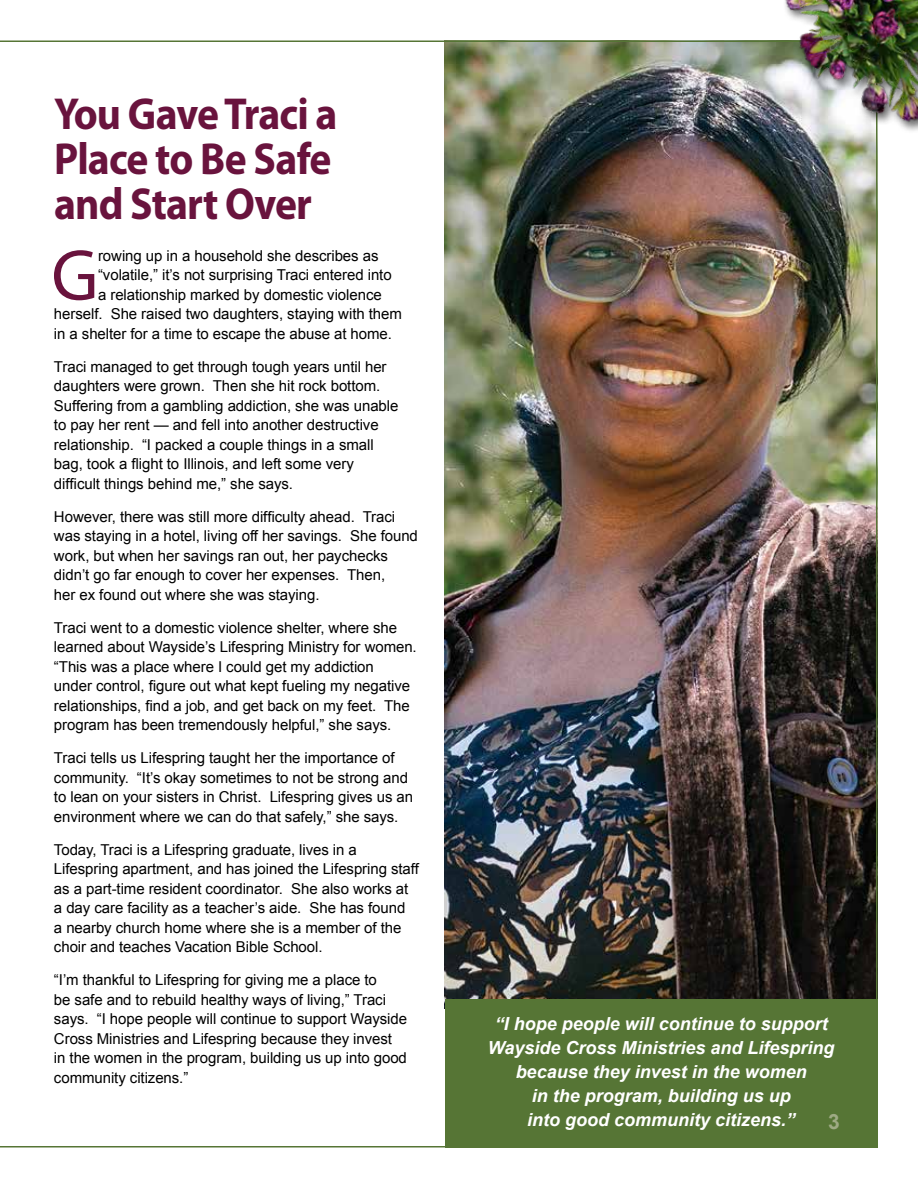
<style>
.page{position:relative;width:918px;height:1188px;background:#fff}
.page>*{position:absolute;margin:0;border:0;box-sizing:border-box;transform-origin:0 0}
.t1{font:72.9px "Myriad Pro";color:#69133d}
.t2{font:700 45px/45px "Myriad Pro";letter-spacing:-.02em;color:#69133d;scale:.92 1}
.t3{font:700 21px "Arial";color:#9eaa84}
.t4{font:italic 700 18px/24px "Arial";color:#fff;text-align:center}
.t5{font:15px/19.5px "Arial";letter-spacing:-.005em;color:#000}
</style>
<div class="page">
<img style="left:0;top:40px;width:878px;height:1107px">
<img style="left:774px;top:0;width:144px;height:133px">
<h2 class="t2" style="left:54px;top:95px;width:310px">You Gave Traci a<br>Place to Be Safe and Start Over</h2>
<h1 class="t1" style="left:51px;top:232px;width:49px">G</h1>
<p class="t5" style="left:98px;top:247px;width:282px">rowing up in a household she describes as</p>
<p class="t5" style="left:98px;top:267px;width:295px">“volatile,” it’s not surprising Traci entered into</p>
<p class="t5" style="left:98px;top:286px;width:285px">a relationship marked by domestic violence</p>
<p class="t5" style="left:54px;top:306px;width:349px">herself. She raised two daughters, staying with them</p>
<p class="t5" style="left:54px;top:325px;width:340px">in a shelter for a time to escape the abuse at home.</p>
<p class="t5" style="left:54px;top:358px;width:346px">Traci managed to get through tough years until her daughters were grown. Then she hit rock bottom.<br>Suffering from a gambling addiction, she was unable to pay her rent — and fell into another destructive relationship. “I packed a couple things in a small bag, took a flight to Illinois, and left some very difficult things behind me,” she says.</p>
<p class="t5" style="left:54px;top:507px;width:365px">However, there was still more difficulty ahead. Traci was staying in a hotel, living off her savings. She found work, but when her savings ran out, her paychecks didn’t go far enough to cover her expenses. Then,<br>her ex found out where she was staying.</p>
<p class="t5" style="left:54px;top:619px;width:364px">Traci went to a domestic violence shelter, where she learned about Wayside’s Lifespring Ministry for women. “This was a place where I could get my addiction<br>under control, figure out what kept fueling my negative relationships, find a job, and get back on my feet. The program has been tremendously helpful,” she says.</p>
<p class="t5" style="left:54px;top:750px;width:361px">Traci tells us Lifespring taught her the importance of community. “It’s okay sometimes to not be strong and to lean on your sisters in Christ. Lifespring gives us an environment where we can do that safely,” she says.</p>
<p class="t5" style="left:54px;top:841px;width:366px">Today, Traci is a Lifespring graduate, lives in a Lifespring apartment, and has joined the Lifespring staff as a part-time resident coordinator. She also works at a day care facility as a teacher’s aide. She has found<br>a nearby church home where she is a member of the choir and teaches Vacation Bible School.</p>
<p class="t5" style="left:54px;top:972px;width:355px">“I’m thankful to Lifespring for giving me a place to<br>be safe and to rebuild healthy ways of living,” Traci says. “I hope people will continue to support Wayside Cross Ministries and Lifespring because they invest in the women in the program, building us up into good community citizens.”</p>
<p class="t4" style="left:488px;top:1013px;width:348px">“I hope people will continue to support Wayside Cross Ministries and Lifespring because they invest in the women<br>in the program, building us up<br>into good community citizens.”</p>
<h3 class="t3" style="left:828px;top:1114px;width:13px">3</h3>
</div>
